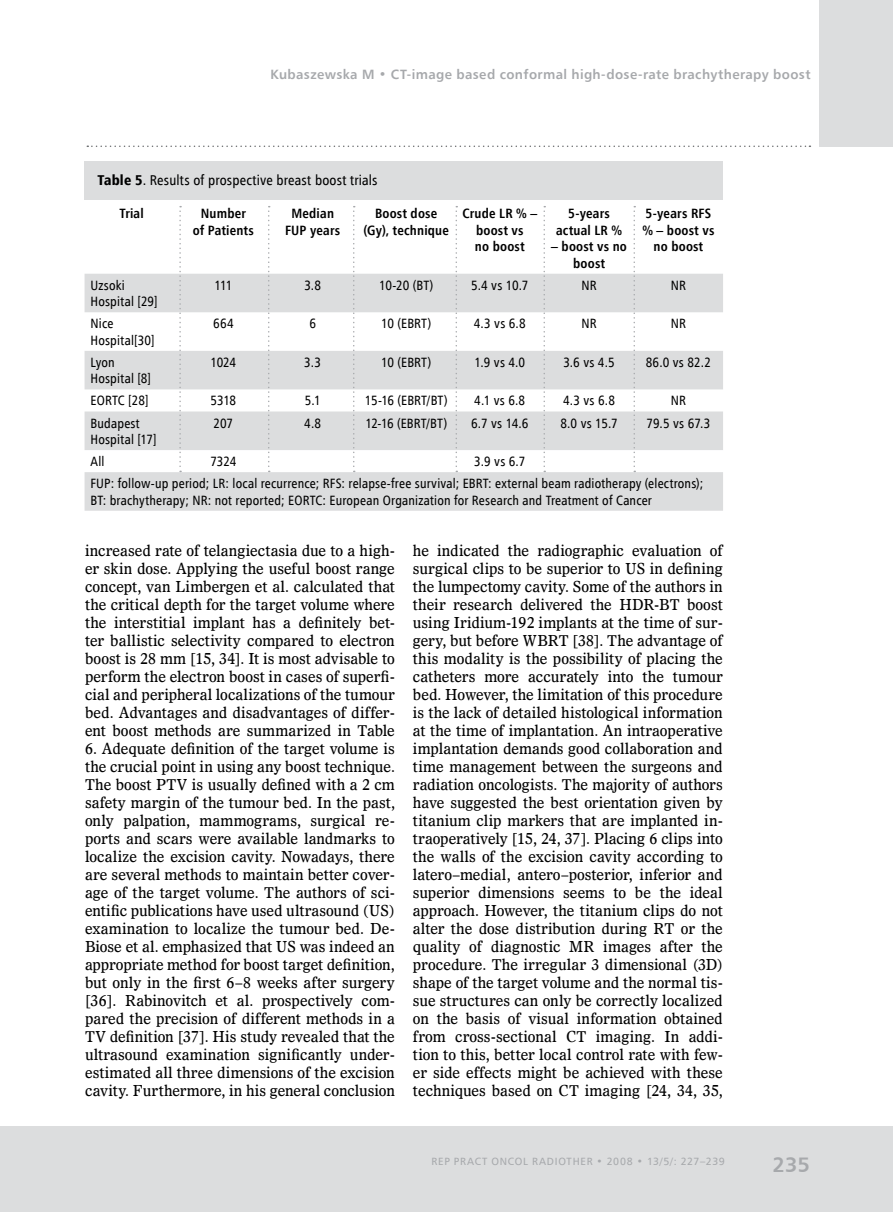
<style>
.page{position:relative;width:893px;height:1212px;background:#fff}
.page>*{position:absolute;margin:0;border:0;box-sizing:border-box;transform-origin:0 0}
.t1{font:700 21px "Humnst 777 EU";color:#a7a9ac}
.t2{font:15px/18px "Dutch 811 EU";color:#000;text-align:justify;scale:.93 1}
.t3{font:14.25px "Humnst 777 Cn EU";letter-spacing:.015em;color:#000}
.t4{font:13.5px/16.5px "Humnst 777 Cn EU";letter-spacing:.015em;color:#000}
.t5{font:700 13.5px/16.5px "Humnst 777 Cn EU";letter-spacing:.015em;color:#000;text-align:center}
.t6{font:700 13.5px "Humnst 777 EU";letter-spacing:.025em;color:#a7a9ac}
.t7{font:10.5px "Humnst 777 EU";letter-spacing:.07em;color:#a7a9ac}
.s1{font-family:"Humnst 777 Blk Cn EU"}
</style>
<div class="page">
<div style="left:0;top:1126px;width:893px;height:86px;background:#dcddde"></div>
<svg style="left:87px;top:146px;width:723px;height:1px"></svg>
<div style="left:820px;top:0;width:73px;height:146px;background:#dcddde"></div>
<svg style="left:85px;top:274px;width:638px;height:237px;fill:#dcddde"></svg>
<div style="left:85px;top:162px;width:638px;height:38px;background:#dcddde"></div>
<svg style="left:179px;top:206px;width:2px;height:266px"></svg>
<svg style="left:268px;top:206px;width:2px;height:266px"></svg>
<svg style="left:353px;top:206px;width:2px;height:266px"></svg>
<svg style="left:456px;top:206px;width:1px;height:266px"></svg>
<svg style="left:543px;top:206px;width:2px;height:266px"></svg>
<svg style="left:633px;top:206px;width:2px;height:266px"></svg>
<p class="t6" style="left:270px;top:65px;width:542px">Kubaszewska M • CT-image based conformal high-dose-rate brachytherapy boost</p>
<p class="t3" style="left:98px;top:171px;width:281px"><span class="s1">Table 5</span>. Results of prospective breast boost trials</p>
<p class="t5" style="left:119px;top:205px;width:26px">Trial</p>
<p class="t5" style="left:193px;top:205px;width:63px">Number<br>of Patients</p>
<p class="t5" style="left:285px;top:205px;width:57px">Median<br>FUP years</p>
<p class="t5" style="left:363px;top:205px;width:87px">Boost dose (Gy), technique</p>
<p class="t5" style="left:462px;top:205px;width:76px">Crude LR % – boost vs<br>no boost</p>
<p class="t5" style="left:556px;top:205px;width:67px">5-years actual LR %</p>
<p class="t5" style="left:551px;top:238px;width:77px">– boost vs no boost</p>
<p class="t5" style="left:642px;top:205px;width:74px">5-years RFS % – boost vs no boost</p>
<p class="t4" style="left:91px;top:277px;width:69px">Uzsoki<br>Hospital [29]</p>
<p class="t4" style="left:214px;top:277px;width:20px">111</p>
<p class="t4" style="left:304px;top:277px;width:18px">3.8</p>
<p class="t4" style="left:379px;top:277px;width:56px">10-20 (BT)</p>
<p class="t4" style="left:471px;top:277px;width:59px">5.4 vs 10.7</p>
<p class="t4" style="left:582px;top:277px;width:17px">NR</p>
<p class="t4" style="left:671px;top:277px;width:17px">NR</p>
<p class="t4" style="left:91px;top:315px;width:66px">Nice<br>Hospital[30]</p>
<p class="t4" style="left:213px;top:315px;width:22px">664</p>
<p class="t4" style="left:309px;top:315px;width:8px">6</p>
<p class="t4" style="left:381px;top:315px;width:51px">10 (EBRT)</p>
<p class="t4" style="left:474px;top:315px;width:53px">4.3 vs 6.8</p>
<p class="t4" style="left:582px;top:315px;width:17px">NR</p>
<p class="t4" style="left:671px;top:315px;width:17px">NR</p>
<p class="t4" style="left:91px;top:354px;width:62px">Lyon<br>Hospital [8]</p>
<p class="t4" style="left:210px;top:354px;width:27px">1024</p>
<p class="t4" style="left:304px;top:354px;width:18px">3.3</p>
<p class="t4" style="left:381px;top:354px;width:51px">10 (EBRT)</p>
<p class="t4" style="left:474px;top:354px;width:52px">1.9 vs 4.0</p>
<p class="t4" style="left:563px;top:354px;width:53px">3.6 vs 4.5</p>
<p class="t4" style="left:646px;top:354px;width:67px">86.0 vs 82.2</p>
<p class="t4" style="left:91px;top:392px;width:59px">EORTC [28]</p>
<p class="t4" style="left:211px;top:392px;width:27px">5318</p>
<p class="t4" style="left:305px;top:392px;width:17px">5.1</p>
<p class="t4" style="left:365px;top:392px;width:84px">15-16 (EBRT/BT)</p>
<p class="t4" style="left:474px;top:392px;width:52px">4.1 vs 6.8</p>
<p class="t4" style="left:563px;top:392px;width:53px">4.3 vs 6.8</p>
<p class="t4" style="left:671px;top:392px;width:17px">NR</p>
<p class="t4" style="left:91px;top:414px;width:68px">Budapest<br>Hospital [17]</p>
<p class="t4" style="left:214px;top:414px;width:21px">207</p>
<p class="t4" style="left:304px;top:414px;width:18px">4.8</p>
<p class="t4" style="left:365px;top:414px;width:83px">12-16 (EBRT/BT)</p>
<p class="t4" style="left:471px;top:414px;width:59px">6.7 vs 14.6</p>
<p class="t4" style="left:560px;top:414px;width:59px">8.0 vs 15.7</p>
<p class="t4" style="left:646px;top:414px;width:65px">79.5 vs 67.3</p>
<p class="t4" style="left:91px;top:453px;width:15px">All</p>
<p class="t4" style="left:210px;top:453px;width:28px">7324</p>
<p class="t4" style="left:91px;top:450px;width:614px;line-height:22px;text-indent:384px">3.9 vs 6.7<br>FUP: follow-up period; LR: local recurrence; RFS: relapse-free survival; EBRT: external beam radiotherapy (electrons);</p>
<p class="t4" style="left:91px;top:492px;width:563px">BT: brachytherapy; NR: not reported; EORTC: European Organization for Research and Treatment of Cancer</p>
<p class="t2" style="left:85px;top:542px;width:335px">increased rate of telangiectasia due to a high&shy;er skin dose. Applying the useful boost range concept, van Limbergen et al. calculated that the critical depth for the target volume where the interstitial implant has a definitely bet&shy;ter ballistic selectivity compared to electron boost is 28 mm [15, 34]. It is most advisable to perform the electron boost in cases of superfi&shy;cial and peripheral localizations of the tumour bed. Advantages and disadvantages of differ&shy;ent boost methods are summarized in Table</p>
<p class="t2" style="left:85px;top:740px;width:335px">6. Adequate definition of the target volume is the crucial point in using any boost technique.<br>The boost PTV is usually defined with a 2 cm safety margin of the tumour bed. In the past, only palpation, mammograms, surgical re&shy;ports and scars were available landmarks to localize the excision cavity. Nowadays, there are several methods to maintain better cover&shy;age of the target volume. The authors of sci&shy;entific publications have used ultrasound (US) examination to localize the tumour bed. De-Biose et al. emphasized that US was indeed an appropriate method for boost target definition, but only in the first 6–8 weeks after surgery [36]. Rabinovitch et al. prospectively com&shy;pared the precision of different methods in a TV definition [37]. His study revealed that the ultrasound examination significantly under&shy;estimated all three dimensions of the excision cavity. Furthermore, in his general conclusion</p>
<p class="t2" style="left:413px;top:542px;width:335px">he indicated the radiographic evaluation of surgical clips to be superior to US in defining the lumpectomy cavity. Some of the authors in their research delivered the HDR-BT boost using Iridium-192 implants at the time of sur&shy;gery, but before WBRT [38]. The advantage of this modality is the possibility of placing the catheters more accurately into the tumour bed. However, the limitation of this procedure is the lack of detailed histological information at the time of implantation. An intraoperative implantation demands good collaboration and time management between the surgeons and radiation oncologists. The majority of authors have suggested the best orientation given by titanium clip markers that are implanted in&shy;traoperatively [15, 24, 37]. Placing 6 clips into the walls of the excision cavity according to latero–medial, antero–posterior, inferior and superior dimensions seems to be the ideal approach. However, the titanium clips do not alter the dose distribution during RT or the quality of diagnostic MR images after the procedure. The irregular 3 dimensional (3D) shape of the target volume and the normal tis&shy;sue structures can only be correctly localized on the basis of visual information obtained from cross-sectional CT imaging. In addi&shy;tion to this, better local control rate with few&shy;er side effects might be achieved with these techniques based on CT imaging [24, 34, 35,</p>
<p class="t7" style="left:431px;top:1154px;width:295px">REP PRACT ONCOL RADIOTHER • 2008 • 13/5/: 227–239</p>
<h1 class="t1" style="left:772px;top:1152px;width:39px">235</h1>
</div>
